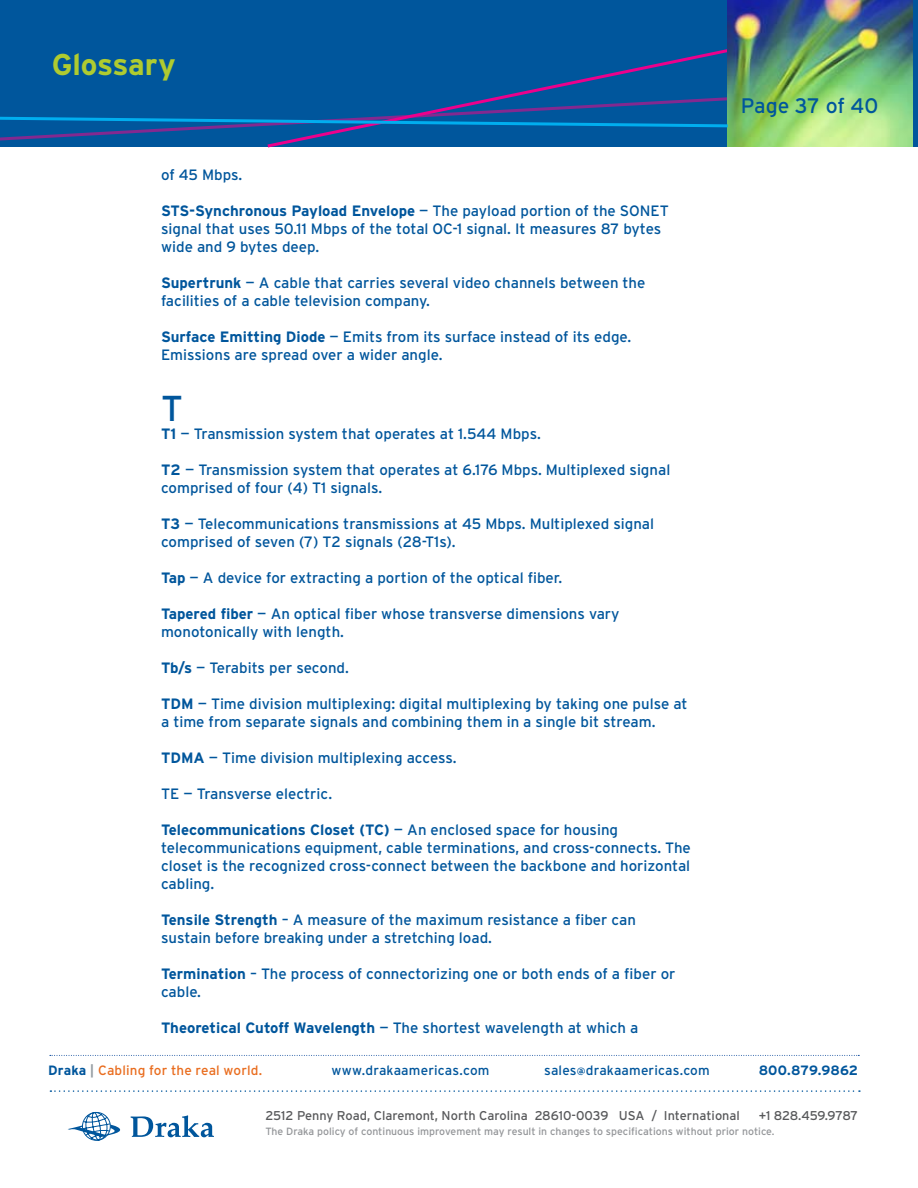
<style>
.page{position:relative;width:918px;height:1188px;background:#fff}
.page>*{position:absolute;margin:0;border:0;box-sizing:border-box;transform-origin:0 0}
.t1{font:36px "Interstate";color:#00569c}
.t2{font:700 30px "Interstate";letter-spacing:-.005em;color:#afcb30}
.t3{font:21px "Interstate";letter-spacing:-.005em;color:#00569c}
.t4{font:15px/18px "Interstate";color:#00569c}
.t5{font:13.5px "Interstate";letter-spacing:.01em;color:#00569c}
.t6{font:13.5px "Interstate";letter-spacing:.01em;color:#e96d1f}
.t7{font:700 13.5px "Interstate";letter-spacing:.005em;color:#00569c}
.t8{font:12.75px "Interstate";color:#58595b}
.t9{font:12.75px "Interstate";letter-spacing:-.025em;color:#58595b}
.t10{font:10.5px "Interstate";color:#939598}
.s1{font-weight:700}
.s2{font-weight:700;color:#00569c}
.s3{font-weight:700;color:#939ba1}
.s4{font-weight:700;font-size:10.5px}
</style>
<div class="page">
<div style="left:0;top:0;width:918px;height:147px;background:#00569c"></div>
<svg style="left:267px;top:49px;width:460px;height:99px"></svg>
<img style="left:727px;top:0;width:186px;height:147px">
<svg style="left:0;top:95px;width:734px;height:48px"></svg>
<svg style="left:68px;top:1111px;width:53px;height:30px"></svg>
<svg style="left:131px;top:1115px;width:83px;height:22px"></svg>
<svg style="left:50px;top:1090px;width:810px;height:2px"></svg>
<svg style="left:50px;top:1055px;width:809px;height:1px"></svg>
<h2 class="t2" style="left:52px;top:48px;width:126px">Glossary</h2>
<p class="t4" style="left:161px;top:166px;width:83px">of 45 Mbps.</p>
<p class="t4" style="left:161px;top:202px;width:509px"><span class="s1">STS-Synchronous Payload Envelope</span> — The payload portion of the SONET signal that uses 50.11 Mbps of the total OC-1 signal. It measures 87 bytes wide and 9 bytes deep.</p>
<p class="t4" style="left:161px;top:274px;width:486px"><span class="s1">Supertrunk</span> — A cable that carries several video channels between the facilities of a cable television company.</p>
<p class="t4" style="left:161px;top:328px;width:472px"><span class="s1">Surface Emitting Diode</span> — Emits from its surface instead of its edge.<br>Emissions are spread over a wider angle.</p>
<h1 class="t1" style="left:161px;top:388px;width:23px">T</h1>
<p class="t4" style="left:161px;top:425px;width:381px"><span class="s1">T1</span> — Transmission system that operates at 1.544 Mbps.</p>
<p class="t4" style="left:161px;top:461px;width:511px"><span class="s1">T2</span> — Transmission system that operates at 6.176 Mbps. Multiplexed signal comprised of four (4) T1 signals.</p>
<p class="t4" style="left:161px;top:515px;width:495px"><span class="s1">T3</span> — Telecommunications transmissions at 45 Mbps. Multiplexed signal comprised of seven (7) T2 signals (28-T1s).</p>
<p class="t4" style="left:161px;top:569px;width:403px"><span class="s1">Tap</span> — A device for extracting a portion of the optical fiber.</p>
<p class="t4" style="left:161px;top:605px;width:460px"><span class="s1">Tapered fiber</span> — An optical fiber whose transverse dimensions vary monotonically with length.</p>
<p class="t4" style="left:161px;top:659px;width:189px"><span class="s1">Tb/s</span> — Terabits per second.</p>
<p class="t4" style="left:161px;top:695px;width:528px"><span class="s1">TDM</span> — Time division multiplexing: digital multiplexing by taking one pulse at a time from separate signals and combining them in a single bit stream.</p>
<p class="t4" style="left:161px;top:749px;width:297px"><span class="s1">TDMA</span> — Time division multiplexing access.</p>
<p class="t4" style="left:161px;top:785px;width:173px">TE — Transverse electric.</p>
<p class="t4" style="left:161px;top:821px;width:531px"><span class="s1">Telecommunications Closet (TC)</span> — An enclosed space for housing telecommunications equipment, cable terminations, and cross-connects. The closet is the recognized cross-connect between the backbone and horizontal cabling.</p>
<p class="t4" style="left:161px;top:911px;width:476px"><span class="s1">Tensile Strength</span> – A measure of the maximum resistance a fiber can sustain before breaking under a stretching load.</p>
<p class="t4" style="left:161px;top:965px;width:516px"><span class="s1">Termination</span> – The process of connectorizing one or both ends of a fiber or cable.</p>
<p class="t4" style="left:161px;top:1019px;width:479px"><span class="s1">Theoretical Cutoff Wavelength</span> — The shortest wavelength at which a</p>
<h3 class="t3" style="left:741px;top:94px;width:139px">Page 37 of 40</h3>
<p class="t6" style="left:48px;top:1062px;width:216px"><span class="s2">Draka</span> <span class="s3">|</span> Cabling for the real world.</p>
<p class="t5" style="left:332px;top:1062px;width:159px">www.drakaamericas.com</p>
<p class="t5" style="left:544px;top:1062px;width:167px">sales<span class="s4">@</span>drakaamericas.com</p>
<p class="t7" style="left:759px;top:1062px;width:101px">800.879.9862</p>
<p class="t8" style="left:265px;top:1109px;width:476px">2512 Penny Road, Claremont, North Carolina 28610-0039 USA / International</p>
<p class="t9" style="left:759px;top:1109px;width:101px">+1 828.459.9787</p>
<p class="t10" style="left:265px;top:1126px;width:511px">The Draka policy of continuous improvement may result in changes to specifications without prior notice.</p>
</div>
